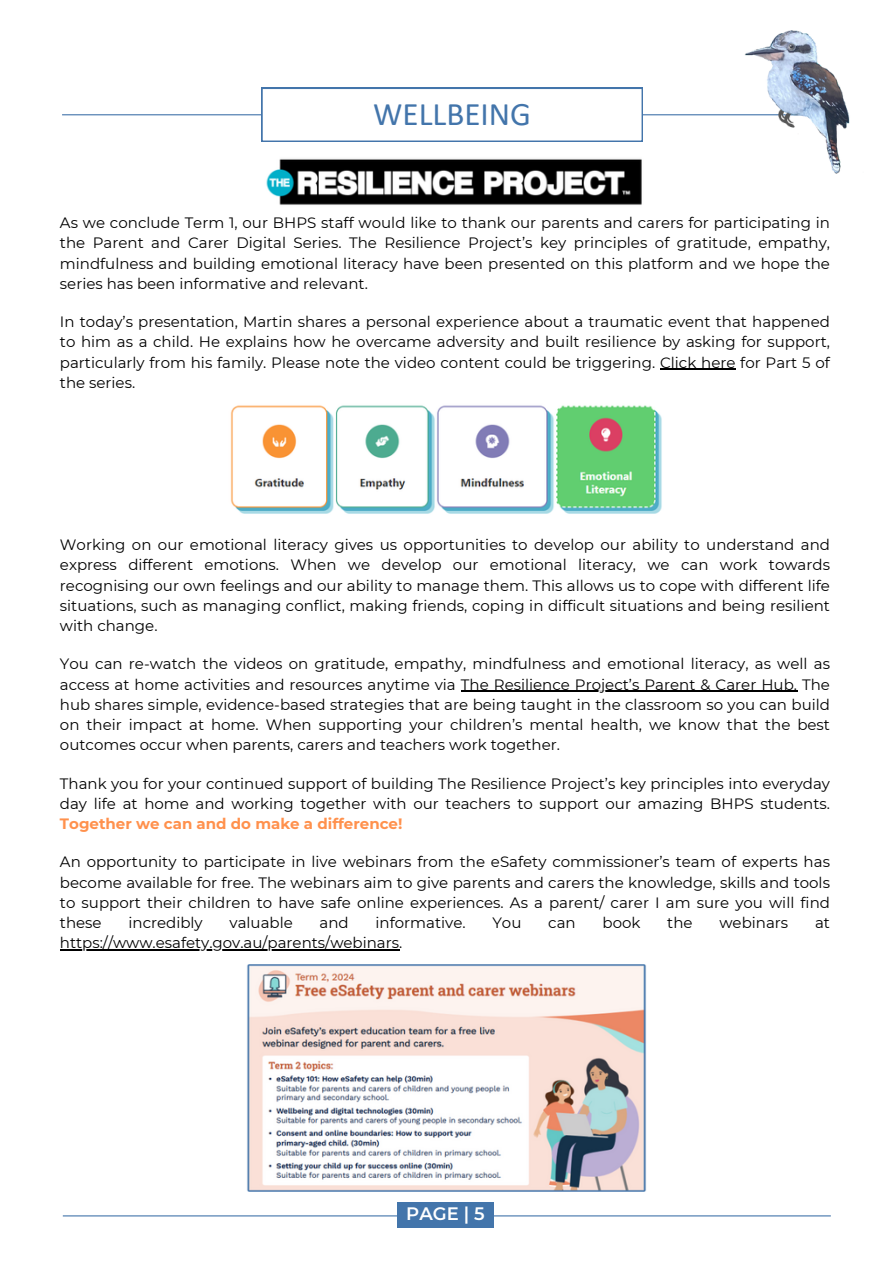
<style>
.page{position:relative;width:894px;height:1264px;background:#fff}
.page>*{position:absolute;margin:0;border:0;box-sizing:border-box;transform-origin:0 0}
.t1{font:33px "Calibri";color:#4375ab}
.t2{font:600 18px "Montserrat";color:#fff}
.t3{font:15px/20.2px "Montserrat";color:#000;text-align:justify}
.t4{font:700 15px "Montserrat";color:#ff914d}
</style>
<div class="page">
<hr style="left:62px;top:114px;width:766px;height:1px;background:#4375ab">
<svg style="left:261px;top:88px;width:381px;height:54px"></svg>
<img style="left:744px;top:31px;width:106px;height:143px">
<hr style="left:63px;top:1215px;width:767px;height:1px;background:#4375ab">
<div style="left:397px;top:1202px;width:96px;height:25px;background:#4375ab"></div>
<img style="left:266px;top:158px;width:376px;height:47px">
<hr style="left:660px;top:369px;width:75px;height:1px;background:#000">
<hr style="left:461px;top:690px;width:335px;height:2px;background:#000">
<hr style="left:60px;top:949px;width:339px;height:1px;background:#000">
<img style="left:230px;top:405px;width:432px;height:109px">
<img style="left:247px;top:964px;width:399px;height:227px">
<h1 class="t1" style="left:373px;top:100px;width:159px">WELLBEING</h1>
<p class="t3" style="left:60px;top:213px;width:771px">As we conclude Term 1, our BHPS staff would like to thank our parents and carers for participating in the Parent and Carer Digital Series. The Resilience Project’s key principles of gratitude, empathy, mindfulness and building emotional literacy have been presented on this platform and we hope the series has been informative and relevant.</p>
<p class="t3" style="left:60px;top:312px;width:771px">In today’s presentation, Martin shares a personal experience about a traumatic event that happened to him as a child. He explains how he overcame adversity and built resilience by asking for support, particularly from his family. Please note the video content could be triggering. Click here for Part 5 of the series.</p>
<p class="t3" style="left:60px;top:534px;width:771px">Working on our emotional literacy gives us opportunities to develop our ability to understand and express different emotions. When we develop our emotional literacy, we can work towards recognising our own feelings and our ability to manage them. This allows us to cope with different life situations, such as managing conflict, making friends, coping in difficult situations and being resilient with change.</p>
<p class="t3" style="left:60px;top:654px;width:771px">You can re-watch the videos on gratitude, empathy, mindfulness and emotional literacy, as well as access at home activities and resources anytime via The Resilience Project’s Parent &amp; Carer Hub. The</p>
<p class="t3" style="left:60px;top:694px;width:771px">hub shares simple, evidence-based strategies that are being taught in the classroom so you can build on their impact at home. When supporting your children’s mental health, we know that the best outcomes occur when parents, carers and teachers work together.</p>
<p class="t3" style="left:60px;top:773px;width:771px">Thank you for your continued support of building The Resilience Project’s key principles into everyday day life at home and working together with our teachers to support our amazing BHPS students.</p>
<p class="t4" style="left:60px;top:814px;width:344px">Together we can and do make a difference!</p>
<p class="t3" style="left:60px;top:852px;width:771px">An opportunity to participate in live webinars from the eSafety commissioner’s team of experts has become available for free. The webinars aim to give parents and carers the knowledge, skills and tools</p>
<p class="t3" style="left:60px;top:892px;width:771px">to support their children to have safe online experiences. As a parent/ carer I am sure you will find these</p>
<p class="t3" style="left:128px;top:912px;width:76px">incredibly</p>
<p class="t3" style="left:229px;top:912px;width:65px">valuable</p>
<p class="t3" style="left:319px;top:912px;width:31px">and</p>
<p class="t3" style="left:375px;top:912px;width:91px">informative.</p>
<p class="t3" style="left:492px;top:912px;width:31px">You</p>
<p class="t3" style="left:548px;top:912px;width:29px">can</p>
<p class="t3" style="left:602px;top:912px;width:39px">book</p>
<p class="t3" style="left:667px;top:912px;width:27px">the</p>
<p class="t3" style="left:719px;top:912px;width:70px">webinars</p>
<p class="t3" style="left:814px;top:912px;width:16px">at</p>
<h2 class="t3" style="left:60px;top:933px;width:344px">https://www.esafety.gov.au/parents/webinars.</h2>
<p class="t2" style="left:406px;top:1202px;width:80px">PAGE | 5</p>
</div>
